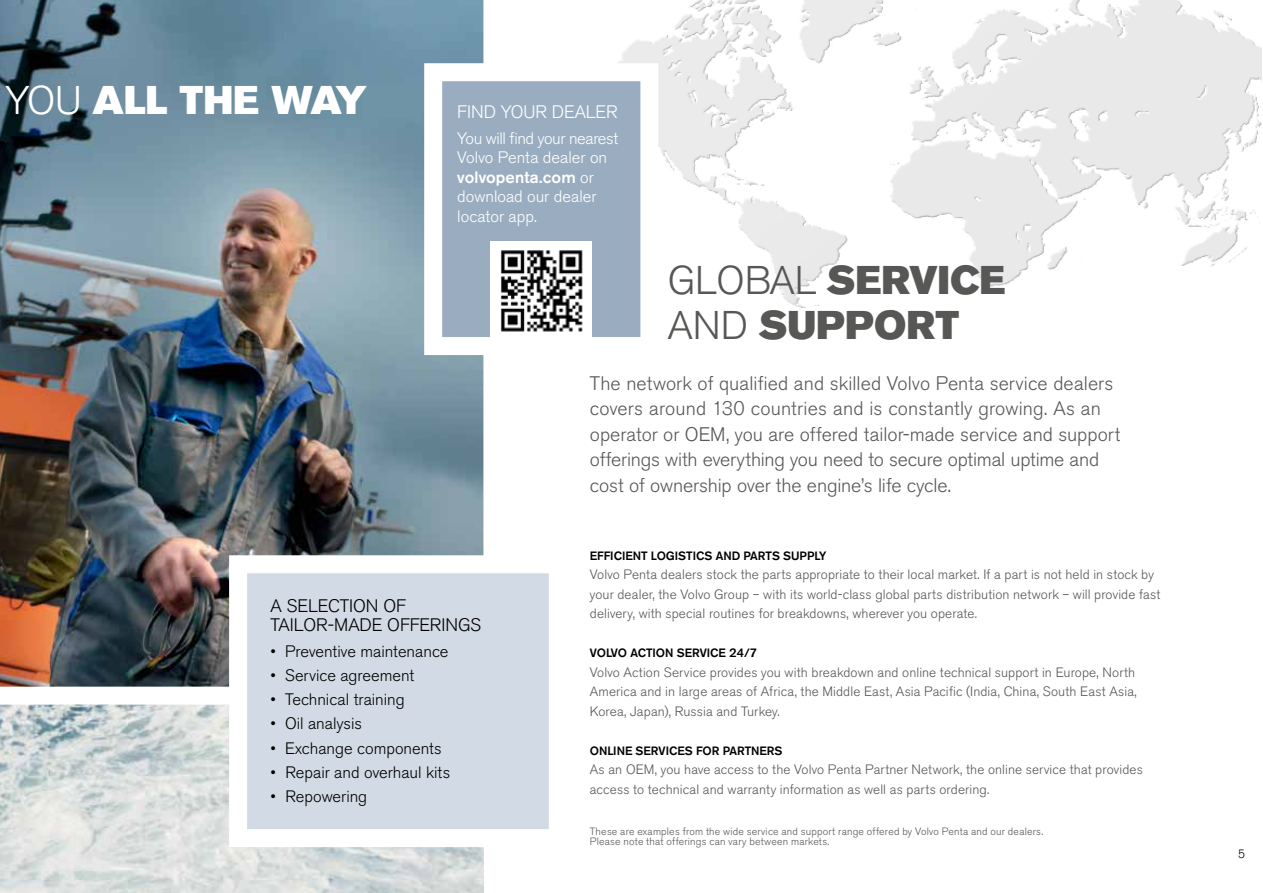
<style>
.page{position:relative;width:1263px;height:893px;background:#fff}
.page>*{position:absolute;margin:0;border:0;box-sizing:border-box;transform-origin:0 0}
.t1{font:39.75px/45px "Volvo Sans Pro Super";color:#575756}
.t2{font:39.75px "Volvo Sans Pro Super";color:#fff}
.t3{font:300 19.5px/25.5px "Volvo Sans Pro";color:#575756}
.t4{font:300 18px/19.5px "Volvo Sans Pro";color:#000}
.t5{font:300 18px "Volvo Sans Pro";color:#fff}
.t6{font:300 16.5px "Volvo Sans Pro";color:#000}
.t7{font:300 16.5px/19.5px "Volvo Sans Pro";color:#fff}
.t8{font:300 13.5px/19.5px "Volvo Sans Pro";letter-spacing:.01em;color:#575756}
.t9{font:500 12px "Volvo Sans Pro";color:#000}
.t10{font:300 12px "Volvo Sans Pro";color:#000}
.t11{font:300 10.5px/10.5px "Volvo Sans Pro";letter-spacing:.02em;color:#575756}
.s1{font-family:"Volvo Sans Pro";font-weight:300}
.s2{font-weight:500}
</style>
<div class="page">
<img style="left:0;top:705px;width:483px;height:188px">
<img style="left:0;top:0;width:484px;height:705px">
<img style="left:622px;top:0;width:640px;height:307px">
<svg style="left:220px;top:546px;width:329px;height:310px"></svg>
<svg style="left:415px;top:54px;width:252px;height:310px"></svg>
<div style="left:491px;top:241px;width:101px;height:96px;background:#fff"></div>
<img style="left:500px;top:250px;width:83px;height:82px">
<h1 class="t2" style="left:5px;top:76px;width:363px"><span class="s1">YOU</span> ALL THE WAY</h1>
<h3 class="t5" style="left:457px;top:101px;width:162px">FIND YOUR DEALER</h3>
<p class="t7" style="left:457px;top:128px;width:163px">You will find your nearest<br>Volvo Penta dealer on <span class="s2">volvopenta.com</span> or download our dealer locator app.</p>
<h1 class="t1" style="left:668px;top:257px;width:339px"><span class="s1">GLOBAL</span> SERVICE<br><span class="s1">AND</span> SUPPORT</h1>
<p class="t3" style="left:590px;top:371px;width:532px">The network of qualified and skilled Volvo Penta service dealers covers around 130 countries and is constantly growing. As an operator or OEM, you are offered tailor-made service and support offerings with everything you need to secure optimal uptime and cost of ownership over the engine’s life cycle.</p>
<h3 class="t4" style="left:271px;top:596px;width:212px">A SELECTION OF<br>TAILOR-MADE OFFERINGS</h3>
<p class="t6" style="left:271px;top:642px;width:179px">• Preventive maintenance</p>
<p class="t6" style="left:271px;top:666px;width:145px">• Service agreement</p>
<p class="t6" style="left:271px;top:690px;width:136px">• Technical training</p>
<p class="t6" style="left:271px;top:714px;width:93px">• Oil analysis</p>
<p class="t6" style="left:271px;top:738px;width:173px">• Exchange components</p>
<p class="t6" style="left:271px;top:762px;width:181px">• Repair and overhaul kits</p>
<p class="t6" style="left:271px;top:787px;width:98px">• Repowering</p>
<p class="t9" style="left:590px;top:548px;width:238px">EFFICIENT LOGISTICS AND PARTS SUPPLY</p>
<p class="t8" style="left:590px;top:565px;width:572px">Volvo Penta dealers stock the parts appropriate to their local market. If a part is not held in stock by your dealer, the Volvo Group – with its world-class global parts distribution network – will provide fast delivery, with special routines for breakdowns, wherever you operate.</p>
<p class="t9" style="left:590px;top:646px;width:169px">VOLVO ACTION SERVICE 24/7</p>
<p class="t8" style="left:590px;top:663px;width:548px;text-align:justify">Volvo Action Service provides you with breakdown and online technical support in Europe, North America and in large areas of Africa, the Middle East, Asia Pacific (India, China, South East Asia, Korea, Japan), Russia and Turkey.</p>
<p class="t9" style="left:590px;top:743px;width:194px">ONLINE SERVICES FOR PARTNERS</p>
<p class="t8" style="left:590px;top:760px;width:555px">As an OEM, you have access to the Volvo Penta Partner Network, the online service that provides access to technical and warranty information as well as parts ordering.</p>
<p class="t11" style="left:590px;top:826px;width:455px">These are examples from the wide service and support range offered by Volvo Penta and our dealers.<br>Please note that offerings can vary between markets.</p>
<p class="t10" style="left:1238px;top:847px;width:8px">5</p>
</div>
